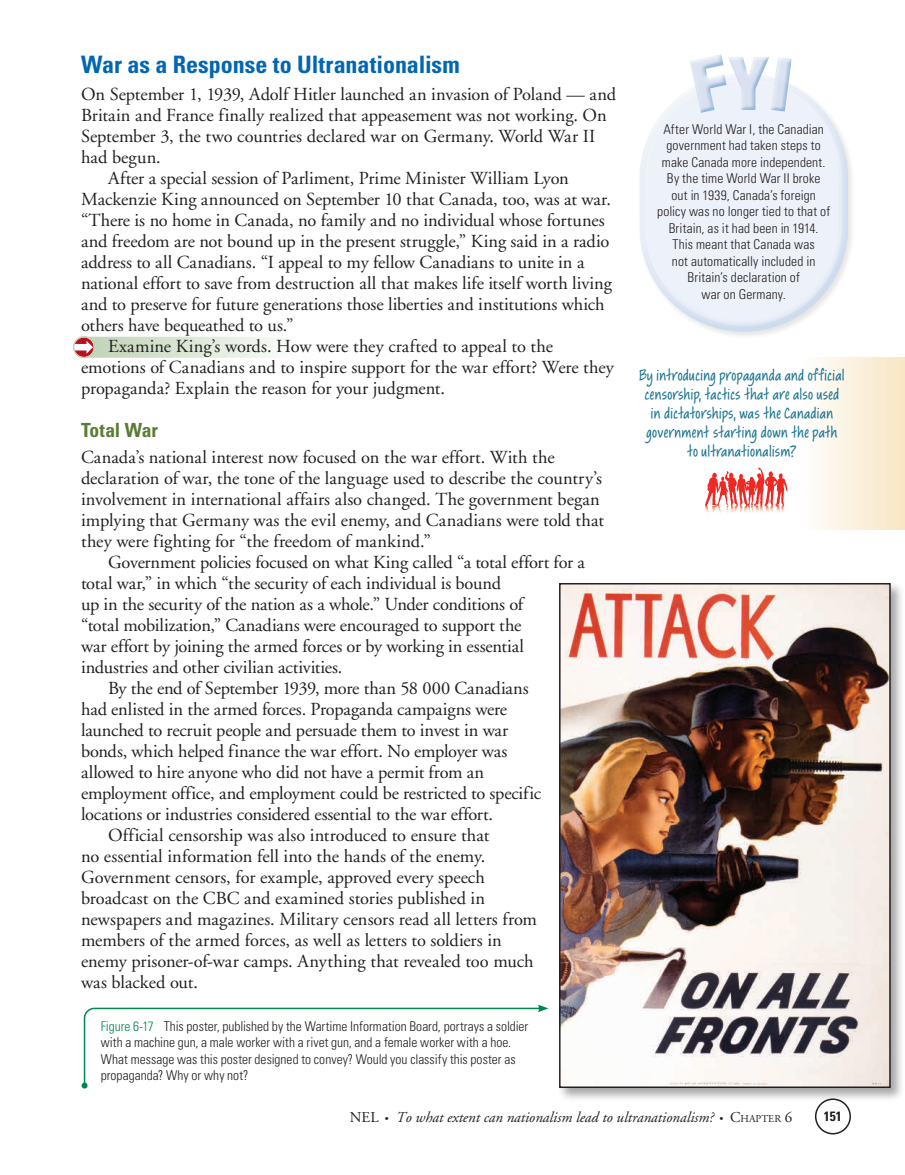
<style>
.page{position:relative;width:905px;height:1175px;background:#fff}
.page>*{position:absolute;margin:0;border:0;box-sizing:border-box;transform-origin:0 0}
.t1{font:700 condensed 24px "Univers";color:#0166b3}
.t2{font:20.4px/19.2px "Awbrush Plain";letter-spacing:.015em;color:#1e7793;text-align:center}
.t3{font:700 condensed 19.5px "Univers";letter-spacing:-.005em;color:#597c36}
.t4{font:18.3px/21px "Adobe Garamond";letter-spacing:-.005em;color:#231f20}
.t5{font:italic 15px "Adobe Garamond";color:#231f20}
.t6{font:300 condensed 13.5px/16.5px "Univers";letter-spacing:.005em;color:#231f20}
.t7{font:700 condensed 13.5px "Univers";color:#231f20}
.s1{color:#008650}
.s2{font-style:normal}
.s3{font-size:10.5px}
.s4{font-style:normal;font-size:10.5px}
</style>
<div class="page">
<div style="left:814px;top:1098px;width:36px;height:36px;border:2px solid #231f20;border-radius:50%"></div>
<div style="left:81px;top:337px;width:217px;height:21px;background:linear-gradient(to right,#bdd1b3,#fcfdfc)"></div>
<svg style="left:75px;top:337px;width:19px;height:20px"></svg>
<div style="left:73px;top:336px;width:22px;height:22px;border:2px solid #bfd3b5;border-radius:50%"></div>
<svg style="left:81px;top:1004px;width:467px;height:84px"></svg>
<div style="left:637px;top:71px;width:219px;height:268px;background:#231f20;opacity:.2"></div>
<div style="left:638px;top:72px;width:202px;height:210px;background:#fff;opacity:.75"></div>
<div style="left:642px;top:106px;width:207px;height:226px;background:#0166b3;opacity:.2"></div>
<div style="left:688px;top:54px;width:103px;height:60px;background:#fff;opacity:.75"></div>
<div style="left:696px;top:54px;width:95px;height:60px;background:#0166b3;opacity:.4"></div>
<div style="left:803px;top:357px;width:101px;height:173px;background:linear-gradient(to right,#fefefd,#f8e5c3)"></div>
<svg style="left:705px;top:467px;width:82px;height:46px"></svg>
<div style="left:556px;top:580px;width:348px;height:522px;background:#231f20;opacity:.4"></div>
<img style="left:562px;top:586px;width:325px;height:499px">
<div style="left:559px;top:583px;width:331px;height:505px;border:2px solid #231f20"></div>
<h1 class="t1" style="left:81px;top:49px;width:380px">War as a Response to Ultranationalism</h1>
<p class="t4" style="left:81px;top:84px;width:536px">On September 1, 1939, Adolf Hitler launched an invasion of Poland — and</p>
<p class="t4" style="left:81px;top:105px;width:527px">Britain and France finally realized that appeasement was not working. On</p>
<p class="t4" style="left:81px;top:126px;width:515px">September 3, the two countries declared war on Germany. World War II</p>
<p class="t4" style="left:81px;top:147px;width:81px">had begun.</p>
<p class="t4" style="left:108px;top:168px;width:462px">After a special session of Parliment, Prime Minister William Lyon</p>
<p class="t4" style="left:81px;top:189px;width:531px">Mackenzie King announced on September 10 that Canada, too, was at war.</p>
<p class="t4" style="left:81px;top:210px;width:525px">“There is no home in Canada, no family and no individual whose fortunes</p>
<p class="t4" style="left:81px;top:231px;width:530px">and freedom are not bound up in the present struggle,” King said in a radio</p>
<p class="t4" style="left:81px;top:252px;width:505px">address to all Canadians. “I appeal to my fellow Canadians to unite in a</p>
<p class="t4" style="left:81px;top:273px;width:532px">national effort to save from destruction all that makes life itself worth living</p>
<p class="t4" style="left:81px;top:294px;width:525px">and to preserve for future generations those liberties and institutions which</p>
<p class="t4" style="left:81px;top:315px;width:214px">others have bequeathed to us.”</p>
<p class="t4" style="left:108px;top:336px;width:446px">Examine King’s words. How were they crafted to appeal to the</p>
<p class="t4" style="left:81px;top:357px;width:534px">emotions of Canadians and to inspire support for the war effort? Were they</p>
<p class="t4" style="left:81px;top:378px;width:365px">propaganda? Explain the reason for your judgment.</p>
<p class="t3" style="left:81px;top:418px;width:78px">Total War</p>
<p class="t4" style="left:81px;top:447px;width:524px">Canada’s national interest now focused on the war effort. With the declaration of war, the tone of the language used to describe the country’s involvement in international affairs also changed. The government began implying that Germany was the evil enemy, and Canadians were told that they were fighting for “the freedom of mankind.”</p>
<p class="t4" style="left:108px;top:552px;width:478px">Government policies focused on what King called “a total effort for a</p>
<p class="t4" style="left:81px;top:573px;width:421px">total war,” in which “the security of each individual is bound</p>
<p class="t4" style="left:81px;top:594px;width:443px">up in the security of the nation as a whole.” Under conditions of</p>
<p class="t4" style="left:81px;top:615px;width:442px">“total mobilization,” Canadians were encouraged to support the</p>
<p class="t4" style="left:81px;top:636px;width:444px">war effort by joining the armed forces or by working in essential</p>
<p class="t4" style="left:81px;top:657px;width:263px">industries and other civilian activities.</p>
<p class="t4" style="left:108px;top:678px;width:422px">By the end of September 1939, more than 58 000 Canadians</p>
<p class="t4" style="left:81px;top:699px;width:427px">had enlisted in the armed forces. Propaganda campaigns were</p>
<p class="t4" style="left:81px;top:720px;width:429px">launched to recruit people and persuade them to invest in war</p>
<p class="t4" style="left:81px;top:741px;width:428px">bonds, which helped finance the war effort. No employer was</p>
<p class="t4" style="left:81px;top:762px;width:404px">allowed to hire anyone who did not have a permit from an</p>
<p class="t4" style="left:81px;top:783px;width:461px">employment office, and employment could be restricted to specific</p>
<p class="t4" style="left:81px;top:804px;width:413px">locations or industries considered essential to the war effort.</p>
<p class="t4" style="left:108px;top:825px;width:383px">Official censorship was also introduced to ensure that</p>
<p class="t4" style="left:81px;top:846px;width:406px">no essential information fell into the hands of the enemy.</p>
<p class="t4" style="left:81px;top:867px;width:405px">Government censors, for example, approved every speech</p>
<p class="t4" style="left:81px;top:888px;width:405px">broadcast on the CBC and examined stories published in</p>
<p class="t4" style="left:81px;top:909px;width:457px">newspapers and magazines. Military censors read all letters from</p>
<p class="t4" style="left:81px;top:930px;width:422px">members of the armed forces, as well as letters to soldiers in</p>
<p class="t4" style="left:81px;top:951px;width:454px">enemy prisoner-of-war camps. Anything that revealed too much</p>
<p class="t4" style="left:81px;top:972px;width:118px">was blacked out.</p>
<p class="t6" style="left:101px;top:1017px;width:429px"><span class="s1">Figure 6-17</span> This poster, published by the Wartime Information Board, portrays a soldier with a machine gun, a male worker with a rivet gun, and a female worker with a hoe.<br>What message was this poster designed to convey? Would you classify this poster as propaganda? Why or why not?</p>
<p class="t6" style="left:657px;top:121px;width:175px;text-align:center">After World War I, the Canadian government had taken steps to make Canada more independent.<br>By the time World War II broke<br>out in 1939, Canada’s foreign policy was no longer tied to that of<br>Britain, as it had been in 1914.<br>This meant that Canada was<br>not automatically included in<br>Britain’s declaration of<br>war on Germany.</p>
<p class="t2" style="left:639px;top:366px;width:207px">By introducing propaganda and official censorship, tactics that are also used in dictatorships, was the Canadian government starting down the path to ultranationalism?</p>
<p class="t5" style="left:350px;top:1109px;width:444px"><span class="s2">NEL</span> <span class="s3">•</span> To what extent can nationalism lead to ultranationalism? <span class="s3">•</span> <span class="s2">C</span><span class="s4">haptEr</span> <span class="s2">6</span></p>
<p class="t7" style="left:824px;top:1107px;width:19px">151</p>
</div>
